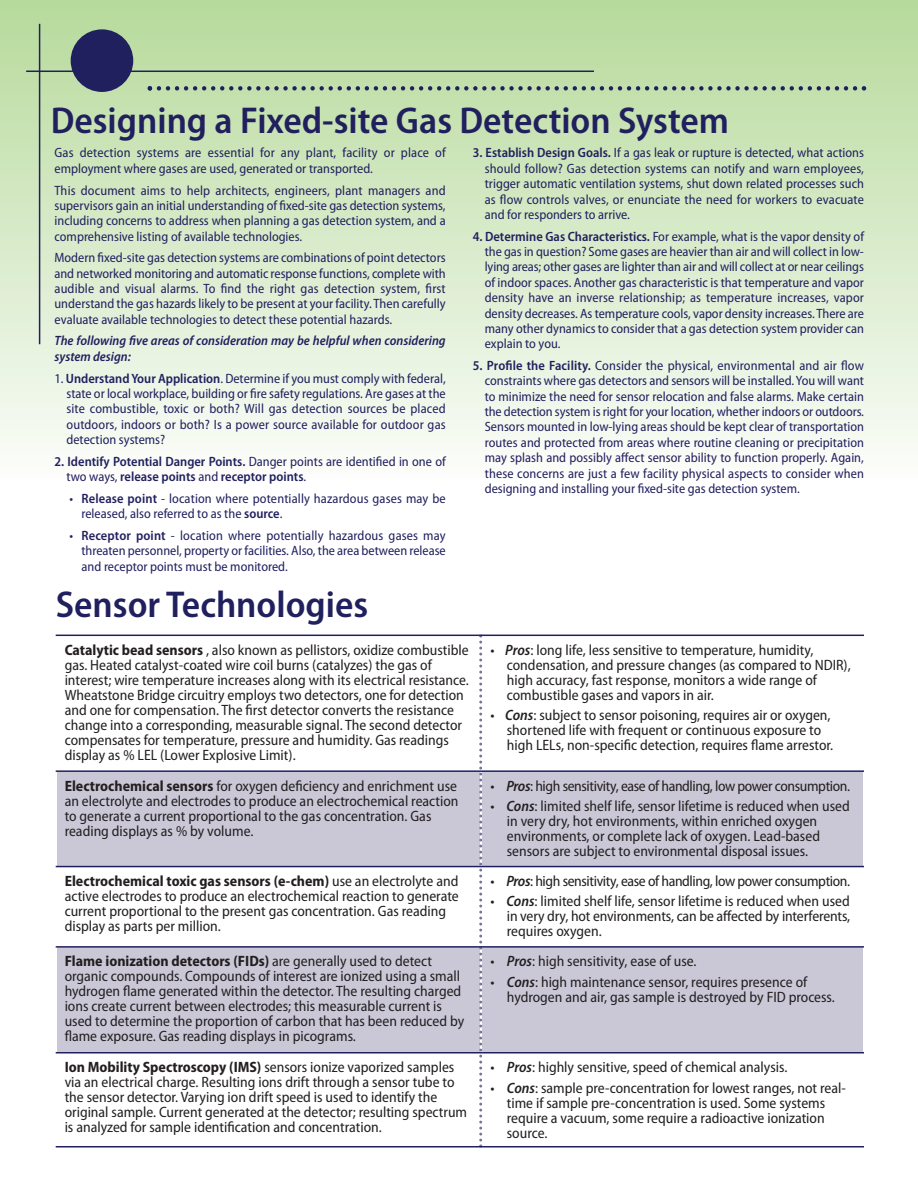
<style>
.page{position:relative;width:918px;height:1188px;background:#fff}
.page>*{position:absolute;margin:0;border:0;box-sizing:border-box;transform-origin:0 0}
.t1{font:600 semi-condensed 37.5px "Myriad Pro";color:#21205f}
.t2{font:semi-condensed 15px/15px "Myriad Pro";color:#231f20}
.t3{font:semi-condensed 15px "Myriad Pro";letter-spacing:-.025em;color:#231f20}
.t4{font:semi-condensed 13.5px/15.5px "Myriad Pro";color:#21205f;text-align:justify}
.t5{font:600 semi-condensed 13.5px/15.5px "Myriad Pro";color:#21205f}
.t6{font:italic 600 semi-condensed 13.5px/15.5px "Myriad Pro";color:#21205f}
.s1{font-weight:600}
.s2{font-weight:400}
.s3{font-weight:700}
.s4{font-weight:600;font-style:italic}
</style>
<div class="page">
<img style="left:0;top:0;width:918px;height:448px">
<div style="left:71px;top:29px;width:62px;height:63px;background:#21205f;border-radius:50%"></div>
<div style="left:57px;top:771px;width:422px;height:96px;background:#cac8d7"></div>
<div style="left:482px;top:771px;width:380px;height:96px;background:#cac8d7"></div>
<div style="left:57px;top:947px;width:422px;height:106px;background:#cac8d7"></div>
<div style="left:482px;top:947px;width:380px;height:106px;background:#cac8d7"></div>
<svg style="left:479px;top:636px;width:3px;height:510px"></svg>
<hr style="left:56px;top:635px;width:808px;height:1px;background:#21205f">
<hr style="left:56px;top:770px;width:808px;height:2px;background:#21205f">
<hr style="left:56px;top:866px;width:808px;height:1px;background:#21205f">
<hr style="left:56px;top:946px;width:808px;height:2px;background:#21205f">
<hr style="left:56px;top:1052px;width:808px;height:1px;background:#21205f">
<hr style="left:56px;top:1146px;width:808px;height:2px;background:#21205f">
<hr style="left:26px;top:71px;width:568px;height:1px;background:#21205f">
<hr style="left:39px;top:24px;width:1px;height:320px;background:#21205f">
<svg style="left:148px;top:86px;width:718px;height:5px;background:#8ca092"></svg>
<h1 class="t1" style="left:51px;top:106px;width:680px">Designing a Fixed-site Gas Detection System</h1>
<p class="t4" style="left:55px;top:146px;width:393px">Gas detection systems are essential for any plant, facility or place of employment where gases are used, generated or transported.</p>
<p class="t4" style="left:55px;top:183px;width:393px">This document aims to help architects, engineers, plant managers and supervisors gain an initial understanding of fixed-site gas detection systems, including concerns to address when planning a gas detection system, and a comprehensive listing of available technologies.</p>
<p class="t4" style="left:55px;top:251px;width:393px">Modern fixed-site gas detection systems are combinations of point detectors and networked monitoring and automatic response functions, complete with audible and visual alarms. To find the right gas detection system, first understand the gas hazards likely to be present at your facility. Then carefully evaluate available technologies to detect these potential hazards.</p>
<p class="t6" style="left:55px;top:335px;width:393px">The following five areas of consideration may be helpful when considering system design:</p>
<p class="t4" style="left:67px;top:371px;width:381px;text-indent:-12px">1. <span class="s1">Understand Your Application</span>. Determine if you must comply with federal, state or local workplace, building or fire safety regulations. Are gases at the site combustible, toxic or both? Will gas detection sources be placed outdoors, indoors or both? Is a power source available for outdoor gas detection systems?</p>
<p class="t5" style="left:67px;top:455px;width:381px;text-indent:-12px">2. Identify Potential Danger Points. <span class="s2">Danger points are identified in one of two ways,</span> release points <span class="s2">and</span> receptor points<span class="s2">.</span></p>
<p class="t4" style="left:82px;top:492px;width:366px;text-indent:-12px">• <span class="s1">Release point</span> - location where potentially hazardous gases may be released, also referred to as the <span class="s1">source</span>.</p>
<p class="t4" style="left:82px;top:529px;width:366px;text-indent:-12px">• <span class="s1">Receptor point</span> - location where potentially hazardous gases may threaten personnel, property or facilities. Also, the area between release and receptor points must be monitored.</p>
<p class="t4" style="left:485px;top:146px;width:381px;text-indent:-12px"><span class="s1">3. Establish Design Goals.</span> If a gas leak or rupture is detected, what actions should follow? Gas detection systems can notify and warn employees, trigger automatic ventilation systems, shut down related processes such as flow controls valves, or enunciate the need for workers to evacuate and for responders to arrive.</p>
<p class="t4" style="left:485px;top:230px;width:381px;text-indent:-12px"><span class="s1">4. Determine Gas Characteristics.</span> For example, what is the vapor density of the gas in question? Some gases are heavier than air and will collect in low&shy;lying areas; other gases are lighter than air and will collect at or near ceilings of indoor spaces. Another gas characteristic is that temperature and vapor density have an inverse relationship; as temperature increases, vapor density decreases. As temperature cools, vapor density increases. There are many other dynamics to consider that a gas detection system provider can explain to you.</p>
<p class="t4" style="left:485px;top:359px;width:381px;text-indent:-12px"><span class="s1">5. Profile the Facility.</span> Consider the physical, environmental and air flow constraints where gas detectors and sensors will be installed. You will want to minimize the need for sensor relocation and false alarms. Make certain the detection system is right for your location, whether indoors or outdoors.<br>Sensors mounted in low-lying areas should be kept clear of transportation routes and protected from areas where routine cleaning or precipitation may splash and possibly affect sensor ability to function properly. Again, these concerns are just a few facility physical aspects to consider when designing and installing your fixed-site gas detection system.</p>
<h1 class="t1" style="left:56px;top:591px;width:314px">Sensor Technologies</h1>
<p class="t2" style="left:65px;top:644px;width:406px"><span class="s3">Catalytic bead sensors</span> , also known as pellistors, oxidize combustible gas. Heated catalyst-coated wire coil burns (catalyzes) the gas of interest; wire temperature increases along with its electrical resistance.<br>Wheatstone Bridge circuitry employs two detectors, one for detection and one for compensation. The first detector converts the resistance change into a corresponding, measurable signal. The second detector compensates for temperature, pressure and humidity. Gas readings display as % LEL (Lower Explosive Limit).</p>
<p class="t2" style="left:507px;top:644px;width:345px;text-indent:-16px">• <span class="s4">Pros</span>: long life, less sensitive to temperature, humidity, condensation, and pressure changes (as compared to NDIR), high accuracy, fast response, monitors a wide range of combustible gases and vapors in air.</p>
<p class="t2" style="left:507px;top:709px;width:328px;text-indent:-16px">• <span class="s4">Cons</span>: subject to sensor poisoning, requires air or oxygen, shortened life with frequent or continuous exposure to high LELs, non-specific detection, requires flame arrestor.</p>
<p class="t2" style="left:65px;top:779px;width:395px"><span class="s3">Electrochemical sensors</span> for oxygen deficiency and enrichment use an electrolyte and electrodes to produce an electrochemical reaction to generate a current proportional to the gas concentration. Gas reading displays as % by volume.</p>
<p class="t3" style="left:491px;top:780px;width:361px">• <span class="s4">Pros</span>: high sensitivity, ease of handling, low power consumption.</p>
<p class="t2" style="left:507px;top:800px;width:344px;text-indent:-16px">• <span class="s4">Cons</span>: limited shelf life, sensor lifetime is reduced when used in very dry, hot environments, within enriched oxygen environments, or complete lack of oxygen. Lead-based sensors are subject to environmental disposal issues.</p>
<p class="t2" style="left:65px;top:875px;width:396px"><span class="s3">Electrochemical toxic gas sensors (e-chem)</span> use an electrolyte and active electrodes to produce an electrochemical reaction to generate current proportional to the present gas concentration. Gas reading display as parts per million.</p>
<p class="t3" style="left:491px;top:875px;width:361px">• <span class="s4">Pros</span>: high sensitivity, ease of handling, low power consumption.</p>
<p class="t2" style="left:507px;top:895px;width:345px;text-align:justify;text-indent:-16px">• <span class="s4">Cons</span>: limited shelf life, sensor lifetime is reduced when used in very dry, hot environments, can be affected by interferents, requires oxygen.</p>
<p class="t2" style="left:65px;top:955px;width:401px"><span class="s3">Flame ionization detectors (FIDs)</span> are generally used to detect organic compounds. Compounds of interest are ionized using a small hydrogen flame generated within the detector. The resulting charged ions create current between electrodes; this measurable current is used to determine the proportion of carbon that has been reduced by flame exposure. Gas reading displays in picograms.</p>
<p class="t2" style="left:491px;top:955px;width:208px">• <span class="s4">Pros</span>: high sensitivity, ease of use.</p>
<p class="t2" style="left:507px;top:976px;width:330px;text-indent:-16px">• <span class="s4">Cons</span>: high maintenance sensor, requires presence of hydrogen and air, gas sample is destroyed by FID process.</p>
<p class="t2" style="left:65px;top:1061px;width:404px"><span class="s3">Ion Mobility Spectroscopy (IMS)</span> sensors ionize vaporized samples via an electrical charge. Resulting ions drift through a sensor tube to the sensor detector. Varying ion drift speed is used to identify the original sample. Current generated at the detector; resulting spectrum is analyzed for sample identification and concentration.</p>
<p class="t2" style="left:491px;top:1061px;width:298px">• <span class="s4">Pros</span>: highly sensitive, speed of chemical analysis.</p>
<p class="t2" style="left:507px;top:1081px;width:341px;text-indent:-16px">• <span class="s4">Cons</span>: sample pre-concentration for lowest ranges, not real&shy;time if sample pre-concentration is used. Some systems require a vacuum, some require a radioactive ionization source.</p>
</div>
